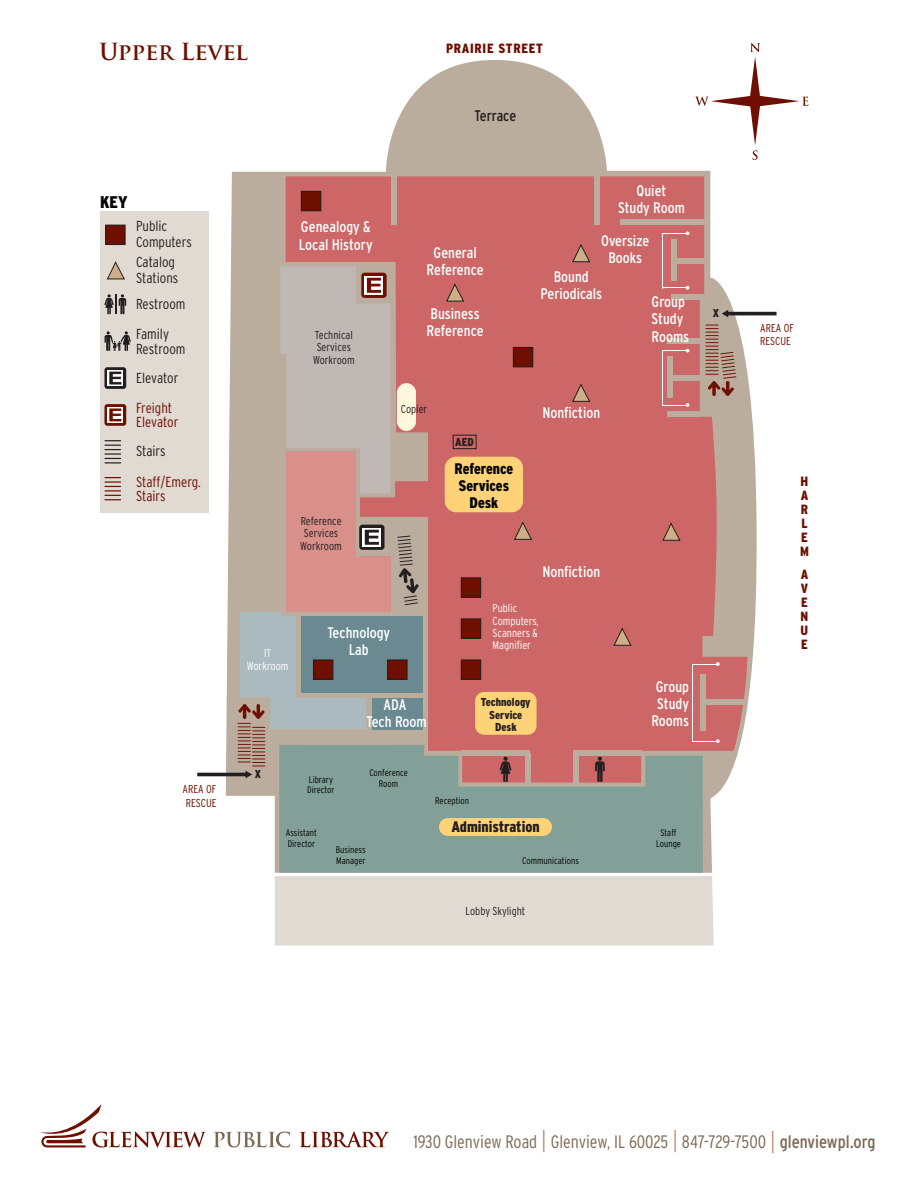
<style>
.page{position:relative;width:918px;height:1188px;background:#fff}
.page>*{position:absolute;margin:0;border:0;box-sizing:border-box;transform-origin:0 0}
.t1{font:700 22.95px "Trajan Pro";color:#6f0f00}
.t2{font:300 condensed 18px "Interstate";color:#7c6954}
.t3{font:900 condensed 16.95px "Interstate";color:#040503}
.t4{font:condensed 15.3px/17.2px "Interstate";color:#fff;text-align:center}
.t5{font:900 condensed 15.3px/17.2px "Interstate";color:#040503;text-align:center}
.t6{font:900 condensed 15.3px "Interstate";color:#231f20}
.t7{font:condensed 15.3px "Interstate";letter-spacing:-.005em;color:#231f20}
.t8{font:300 condensed 14.55px/15.8px "Interstate";color:#231f20}
.t9{font:300 condensed 14.55px/30.2px "Interstate";letter-spacing:-.01em;color:#6f0f00}
.t10{font:900 condensed 13.35px/14.1px "Interstate";letter-spacing:.05em;color:#6f0f00;text-align:justify}
.t11{font:300 condensed 11.55px/12.5px "Interstate";color:#231f20;text-align:center}
.t12{font:300 condensed 11.55px/12.5px "Interstate";color:#fff;text-align:center}
.t13{font:900 condensed 11.55px/12.5px "Interstate";color:#231f20;text-align:center}
.t14{font:300 condensed 11.55px/13.4px "Interstate";color:#6f0f00}
.t15{font:300 condensed 9.6px/10.5px "Interstate";color:#040503}
.s1{color:#6f0f00}
.s2{color:#231f20}
.s3{font-size:22.5px;color:#b97e66}
.s4{font-weight:400}
</style>
<div class="page">
<svg style="left:226px;top:60px;width:531px;height:813px"></svg>
<div style="left:275px;top:876px;width:439px;height:69px;background:#e0dad3"></div>
<svg style="left:391px;top:64px;width:209px;height:109px;background:#c4b8ab"></svg>
<svg style="left:286px;top:176px;width:461px;height:607px;background:#cc706e"></svg>
<svg style="left:279px;top:745px;width:424px;height:128px;background:#8d9991"></svg>
<div style="left:700px;top:700px;width:45px;height:5px;background:#bbad9d"></div>
<div style="left:573px;top:751px;width:69px;height:5px;background:#bbad9d"></div>
<div style="left:461px;top:751px;width:69px;height:5px;background:#bbad9d"></div>
<div style="left:700px;top:674px;width:5px;height:56px;background:#bbad9d"></div>
<div style="left:667px;top:339px;width:33px;height:5px;background:#bbad9d"></div>
<div style="left:667px;top:375px;width:33px;height:5px;background:#bbad9d"></div>
<div style="left:667px;top:411px;width:33px;height:6px;background:#bbad9d"></div>
<div style="left:667px;top:357px;width:5px;height:41px;background:#bbad9d"></div>
<div style="left:671px;top:258px;width:33px;height:5px;background:#bbad9d"></div>
<div style="left:671px;top:240px;width:6px;height:41px;background:#bbad9d"></div>
<div style="left:671px;top:295px;width:33px;height:5px;background:#bbad9d"></div>
<div style="left:573px;top:754px;width:6px;height:29px;background:#bbad9d"></div>
<div style="left:525px;top:754px;width:5px;height:29px;background:#bbad9d"></div>
<div style="left:299px;top:693px;width:125px;height:5px;background:#bbad9d"></div>
<div style="left:595px;top:173px;width:5px;height:51px;background:#bbad9d"></div>
<div style="left:620px;top:220px;width:85px;height:5px;background:#bbad9d"></div>
<div style="left:391px;top:173px;width:5px;height:51px;background:#bbad9d"></div>
<svg style="left:705px;top:325px;width:31px;height:72px;background:#ab8d7d"></svg>
<svg style="left:695px;top:43px;width:113px;height:117px"></svg>
<svg style="left:499px;top:757px;width:13px;height:25px"></svg>
<svg style="left:595px;top:757px;width:10px;height:25px"></svg>
<div style="left:445px;top:457px;width:78px;height:55px;background:#fed378;border-radius:11px"></div>
<div style="left:475px;top:692px;width:62px;height:43px;background:#fed378;border-radius:9px"></div>
<div style="left:439px;top:818px;width:113px;height:18px;background:#fed378;border-radius:9px"></div>
<hr style="left:662px;top:233px;width:1px;height:55px;background:#fff">
<svg style="left:662px;top:232px;width:27px;height:3px"></svg>
<svg style="left:662px;top:286px;width:27px;height:4px"></svg>
<hr style="left:662px;top:350px;width:1px;height:55px;background:#fff">
<svg style="left:662px;top:403px;width:27px;height:4px"></svg>
<svg style="left:662px;top:349px;width:27px;height:4px"></svg>
<hr style="left:692px;top:664px;width:1px;height:77px;background:#fff">
<svg style="left:692px;top:739px;width:28px;height:4px"></svg>
<svg style="left:692px;top:662px;width:28px;height:4px"></svg>
<svg style="left:197px;top:266px;width:225px;height:512px;background:#bdaea8"></svg>
<div style="left:453px;top:435px;width:24px;height:14px;border:1px solid #231f20"></div>
<svg style="left:572px;top:383px;width:19px;height:19px"></svg>
<svg style="left:514px;top:521px;width:18px;height:19px"></svg>
<svg style="left:662px;top:522px;width:19px;height:19px"></svg>
<svg style="left:446px;top:283px;width:18px;height:19px"></svg>
<svg style="left:572px;top:243px;width:19px;height:20px"></svg>
<svg style="left:613px;top:627px;width:19px;height:19px"></svg>
<div style="left:100px;top:211px;width:109px;height:302px;background:#e0dad3"></div>
<div style="left:104px;top:367px;width:22px;height:22px;background:#231f20;border-radius:3px"></div>
<svg style="left:107px;top:370px;width:16px;height:16px"></svg>
<svg style="left:109px;top:372px;width:12px;height:13px"></svg>
<div style="left:104px;top:404px;width:22px;height:22px;background:#6f0f00;border-radius:3px"></div>
<svg style="left:107px;top:407px;width:16px;height:16px"></svg>
<svg style="left:109px;top:408px;width:12px;height:13px"></svg>
<svg style="left:104px;top:294px;width:22px;height:21px"></svg>
<svg style="left:104px;top:440px;width:17px;height:23px"></svg>
<svg style="left:104px;top:477px;width:17px;height:23px"></svg>
<svg style="left:104px;top:331px;width:27px;height:20px"></svg>
<svg style="left:106px;top:261px;width:19px;height:19px"></svg>
<div style="left:106px;top:225px;width:19px;height:20px;background:#6f0f00"></div>
<div style="left:105px;top:225px;width:21px;height:20px;border:1px solid #231f20"></div>
<div style="left:513px;top:347px;width:20px;height:20px;background:#6f0f00"></div>
<div style="left:513px;top:347px;width:20px;height:20px;border:1px solid #231f20"></div>
<div style="left:461px;top:578px;width:20px;height:19px;background:#6f0f00"></div>
<div style="left:461px;top:577px;width:20px;height:21px;border:1px solid #231f20"></div>
<div style="left:461px;top:619px;width:20px;height:19px;background:#6f0f00"></div>
<div style="left:461px;top:619px;width:20px;height:20px;border:1px solid #231f20"></div>
<div style="left:461px;top:660px;width:20px;height:19px;background:#6f0f00"></div>
<div style="left:461px;top:660px;width:20px;height:20px;border:1px solid #231f20"></div>
<div style="left:388px;top:660px;width:19px;height:19px;background:#6f0f00"></div>
<div style="left:387px;top:660px;width:20px;height:20px;border:1px solid #231f20"></div>
<div style="left:313px;top:660px;width:20px;height:19px;background:#6f0f00"></div>
<div style="left:313px;top:660px;width:20px;height:20px;border:1px solid #231f20"></div>
<div style="left:301px;top:191px;width:20px;height:20px;background:#6f0f00"></div>
<div style="left:301px;top:191px;width:20px;height:20px;border:1px solid #231f20"></div>
<svg style="left:214px;top:1132px;width:76px;height:16px"></svg>
<svg style="left:300px;top:1131px;width:89px;height:16px"></svg>
<svg style="left:41px;top:1104px;width:165px;height:44px"></svg>
<svg style="left:713px;top:309px;width:64px;height:8px"></svg>
<p class="t1" style="left:99px;top:37px;width:150px">Upper Level</p>
<p class="t10" style="left:446px;top:41px;width:98px">PRAIRIE STREET</p>
<p class="t7" style="left:475px;top:106px;width:43px">Terrace</p>
<p class="t3" style="left:100px;top:191px;width:29px">KEY</p>
<p class="t8" style="left:136px;top:218px;width:57px">Public<br>Computers</p>
<p class="t8" style="left:136px;top:254px;width:44px">Catalog<br>Stations</p>
<p class="t8" style="left:136px;top:296px;width:51px">Restroom</p>
<p class="t8" style="left:136px;top:327px;width:51px;line-height:14.4px">Family<br>Restroom</p>
<p class="t8" style="left:136px;top:362px;width:44px;line-height:30.2px">Elevator<br><span class="s1">Freight</span></p>
<p class="t9" style="left:136px;top:407px;width:44px">Elevator</p>
<p class="t9" style="left:136px;top:436px;width:66px"><span class="s2">Stairs<br></span>Staff/Emerg.</p>
<p class="t9" style="left:136px;top:481px;width:31px">Stairs</p>
<p class="t4" style="left:299px;top:218px;width:75px;text-align:left">Genealogy &amp;<br>Local History</p>
<p class="t11" style="left:313px;top:329px;width:43px">Technical<br>Services<br>Workroom</p>
<p class="t4" style="left:427px;top:244px;width:59px">General<br>Reference</p>
<p class="t4" style="left:427px;top:305px;width:59px;text-align:left">Business<br>Reference</p>
<p class="t4" style="left:618px;top:182px;width:68px">Quiet<br>Study Room</p>
<p class="t4" style="left:601px;top:232px;width:50px">Oversize<br>Books</p>
<p class="t4" style="left:540px;top:268px;width:63px">Bound<br>Periodicals</p>
<p class="t4" style="left:652px;top:293px;width:39px;text-align:left">Group<br>Study<br>Rooms</p>
<p class="t11" style="left:401px;top:402px;width:28px">Copier</p>
<p class="t11" style="left:300px;top:515px;width:43px">Reference<br>Services<br>Workroom</p>
<p class="t12" style="left:247px;top:647px;width:43px">IT<br>Workroom</p>
<p class="t4" style="left:327px;top:624px;width:64px">Technology<br>Lab</p>
<p class="t4" style="left:366px;top:696px;width:62px">ADA<br>Tech Room</p>
<p class="t13" style="left:455px;top:435px;width:20px">AED</p>
<p class="t5" style="left:455px;top:459px;width:60px">Reference<br>Services<br>Desk</p>
<p class="t4" style="left:542px;top:404px;width:59px">Nonfiction</p>
<p class="t4" style="left:542px;top:563px;width:59px">Nonfiction</p>
<p class="t12" style="left:493px;top:602px;width:48px;text-align:left">Public<br>Computers,<br>Scanners &amp;<br>Magnifier</p>
<p class="t13" style="left:481px;top:696px;width:51px">Technology<br>Service<br>Desk</p>
<p class="t4" style="left:651px;top:678px;width:39px">Group<br>Study<br>Rooms</p>
<p class="t14" style="left:183px;top:782px;width:36px">AREA OF<br>RESCUE</p>
<p class="t13" style="left:255px;top:768px;width:8px">X</p>
<p class="t15" style="left:369px;top:767px;width:40px;line-height:11.6px;text-align:center">Conference<br>Room</p>
<p class="t15" style="left:307px;top:774px;width:29px">Library<br>Director</p>
<p class="t15" style="left:286px;top:828px;width:33px">Assistant<br>Director</p>
<p class="t15" style="left:435px;top:795px;width:35px">Reception</p>
<p class="t6" style="left:451px;top:817px;width:90px">Administration</p>
<p class="t15" style="left:336px;top:845px;width:31px">Business<br>Manager</p>
<p class="t15" style="left:522px;top:855px;width:58px">Communications</p>
<p class="t11" style="left:466px;top:905px;width:61px">Lobby Skylight</p>
<p class="t15" style="left:656px;top:828px;width:26px;text-align:center">Staff<br>Lounge</p>
<p class="t14" style="left:760px;top:321px;width:36px">AREA OF<br>RESCUE</p>
<p class="t10" style="left:800px;top:474px;width:10px">H A R L E M</p>
<p class="t10" style="left:801px;top:567px;width:9px">A V E N U E</p>
<p class="t2" style="left:413px;top:1130px;width:464px">1930 Glenview Road <span class="s3">|</span> Glenview, IL 60025 <span class="s3">|</span> 847-729-7500 <span class="s3">|</span> <span class="s4">glenviewpl.org</span></p>
</div>
